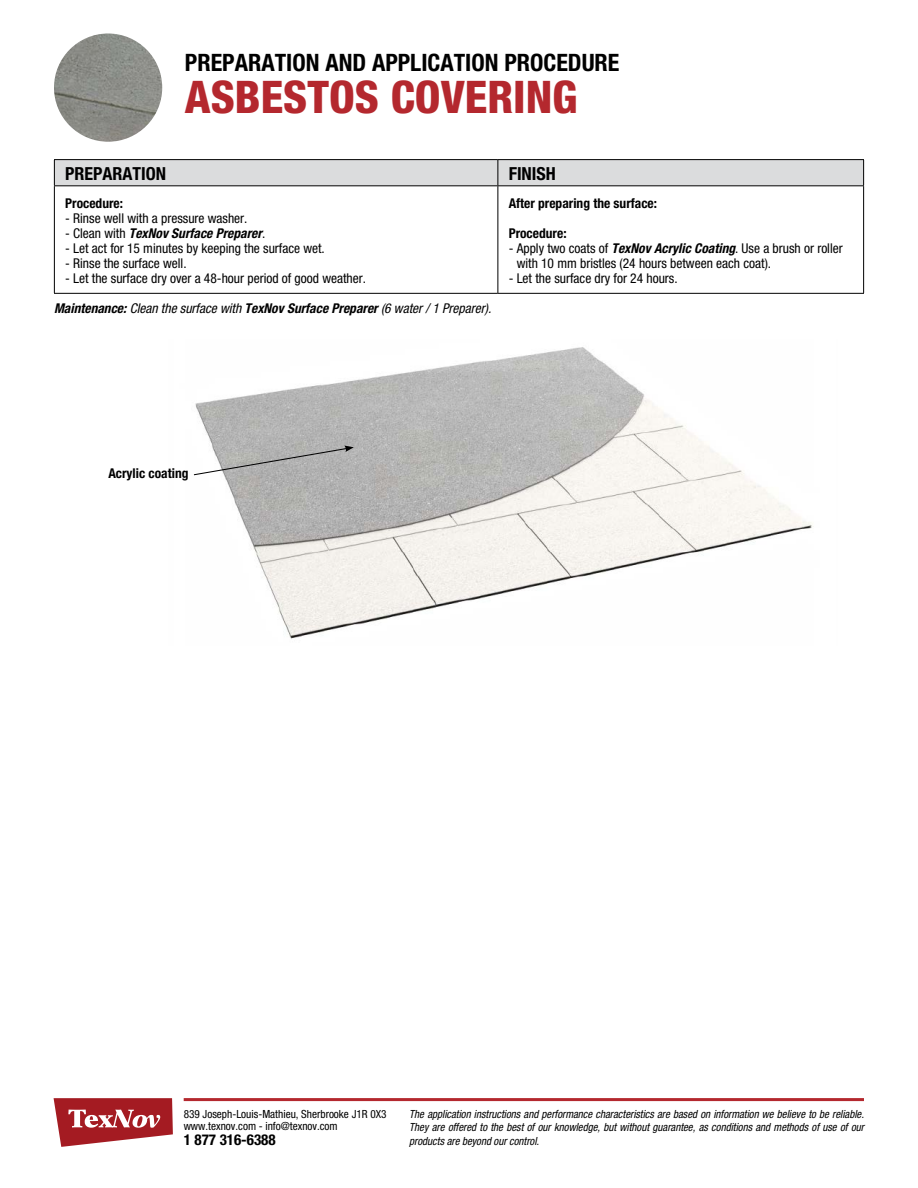
<style>
.page{position:relative;width:918px;height:1188px;background:#fff}
.page>*{position:absolute;margin:0;border:0;box-sizing:border-box;transform-origin:0 0}
.Tableau_Titre{font:800 condensed 45px "Helvetica Neue";color:#b4282e}
.t1{font:700 condensed 24px "Helvetica Neue";color:#000}
.Tableau_Sous-Titre{font:700 condensed 18px "Helvetica Neue";color:#000}
.t2{font:700 condensed 15px "Helvetica Neue";color:#000}
.Tableau_Texte{font:condensed 13.5px/15px "Helvetica Neue";color:#000}
.Texte{font:italic condensed 13.5px "Helvetica Neue";color:#000}
.Tableau_Texte-2{font:700 condensed 13.5px "Helvetica Neue";color:#000}
.Tableau_Texte-3{font:italic 700 condensed 13.5px "Helvetica Neue";color:#000}
.Vignette{font:700 condensed 13.5px "Helvetica Neue";color:#000}
.t3{font:italic condensed 11.25px/13.5px "Helvetica Neue";color:#000;text-align:justify;scale:.96 1}
.t4{font:condensed 11.25px/12.8px "Helvetica Neue";color:#000}
.s1{font-weight:400;font-style:normal}
.s2{font-weight:700;font-style:italic}
.s3{font-weight:700}
</style>
<div class="page">
<hr style="left:184px;top:1098px;width:680px;height:3px;background:#b4282e">
<svg style="left:54px;top:1098px;width:119px;height:49px"></svg>
<img style="left:54px;top:33px;width:108px;height:109px;border-radius:54px">
<svg style="left:55px;top:186px;width:808px;height:107px"></svg>
<hr style="left:54px;top:186px;width:1px;height:107px;background:#000">
<hr style="left:498px;top:186px;width:1px;height:107px;background:#000">
<hr style="left:863px;top:186px;width:1px;height:107px;background:#000">
<hr style="left:54px;top:293px;width:444px;height:1px;background:#000">
<hr style="left:498px;top:293px;width:366px;height:1px;background:#000">
<hr style="left:54px;top:159px;width:444px;height:1px;background:#000">
<hr style="left:498px;top:159px;width:366px;height:1px;background:#000">
<div style="left:54px;top:160px;width:810px;height:25px;background:#dbdcdd"></div>
<hr style="left:54px;top:185px;width:444px;height:1px;background:#000">
<hr style="left:498px;top:185px;width:366px;height:1px;background:#000">
<img style="left:195px;top:347px;width:617px;height:292px">
<svg style="left:193px;top:446px;width:161px;height:30px;background:#b6b6b5"></svg>
<p class="t1" style="left:185px;top:48px;width:436px">PREPARATION AND APPLICATION PROCEDURE</p>
<p class="Tableau_Titre" style="left:185px;top:69px;width:394px">ASBESTOS COVERING</p>
<p class="Tableau_Sous-Titre" style="left:65px;top:162px;width:102px">PREPARATION</p>
<p class="Tableau_Sous-Titre" style="left:509px;top:162px;width:49px">FINISH</p>
<p class="Tableau_Texte-2" style="left:65px;top:195px;width:59px">Procedure:</p>
<p class="Tableau_Texte" style="left:65px;top:210px;width:184px">- Rinse well with a pressure washer.</p>
<p class="Tableau_Texte-3" style="left:65px;top:225px;width:202px"><span class="s1">- Clean with</span> TexNov Surface Preparer<span class="s1">.</span></p>
<p class="Tableau_Texte" style="left:65px;top:240px;width:261px">- Let act for 15 minutes by keeping the surface wet.</p>
<p class="Tableau_Texte" style="left:65px;top:255px;width:123px">- Rinse the surface well.</p>
<p class="Tableau_Texte" style="left:65px;top:270px;width:302px">- Let the surface dry over a 48-hour period of good weather.</p>
<p class="Tableau_Texte-2" style="left:509px;top:195px;width:150px">After preparing the surface:</p>
<p class="Tableau_Texte-2" style="left:509px;top:225px;width:59px">Procedure:</p>
<p class="Tableau_Texte" style="left:517px;top:240px;width:328px;text-indent:-8px">- Apply two coats of <span class="s2">TexNov Acrylic Coating</span>. Use a brush or roller with 10 mm bristles (24 hours between each coat).</p>
<p class="Tableau_Texte" style="left:509px;top:270px;width:171px">- Let the surface dry for 24 hours.</p>
<p class="Texte" style="left:54px;top:300px;width:439px"><span class="s3">Maintenance:</span> Clean the surface with <span class="s3">TexNov Surface Preparer</span> (6 water / 1 Preparer).</p>
<p class="Vignette" style="left:108px;top:465px;width:82px">Acrylic coating</p>
<p class="t4" style="left:184px;top:1107px;width:204px">839 Joseph-Louis-Mathieu, Sherbrooke J1R 0X3 www.texnov.com - info@texnov.com</p>
<p class="t2" style="left:184px;top:1131px;width:93px">1 877 316-6388</p>
<p class="t3" style="left:409px;top:1107px;width:475px">The application instructions and performance characteristics are based on information we believe to be reliable.<br>They are offered to the best of our knowledge, but without guarantee, as conditions and methods of use of our products are beyond our control.</p>
</div>
